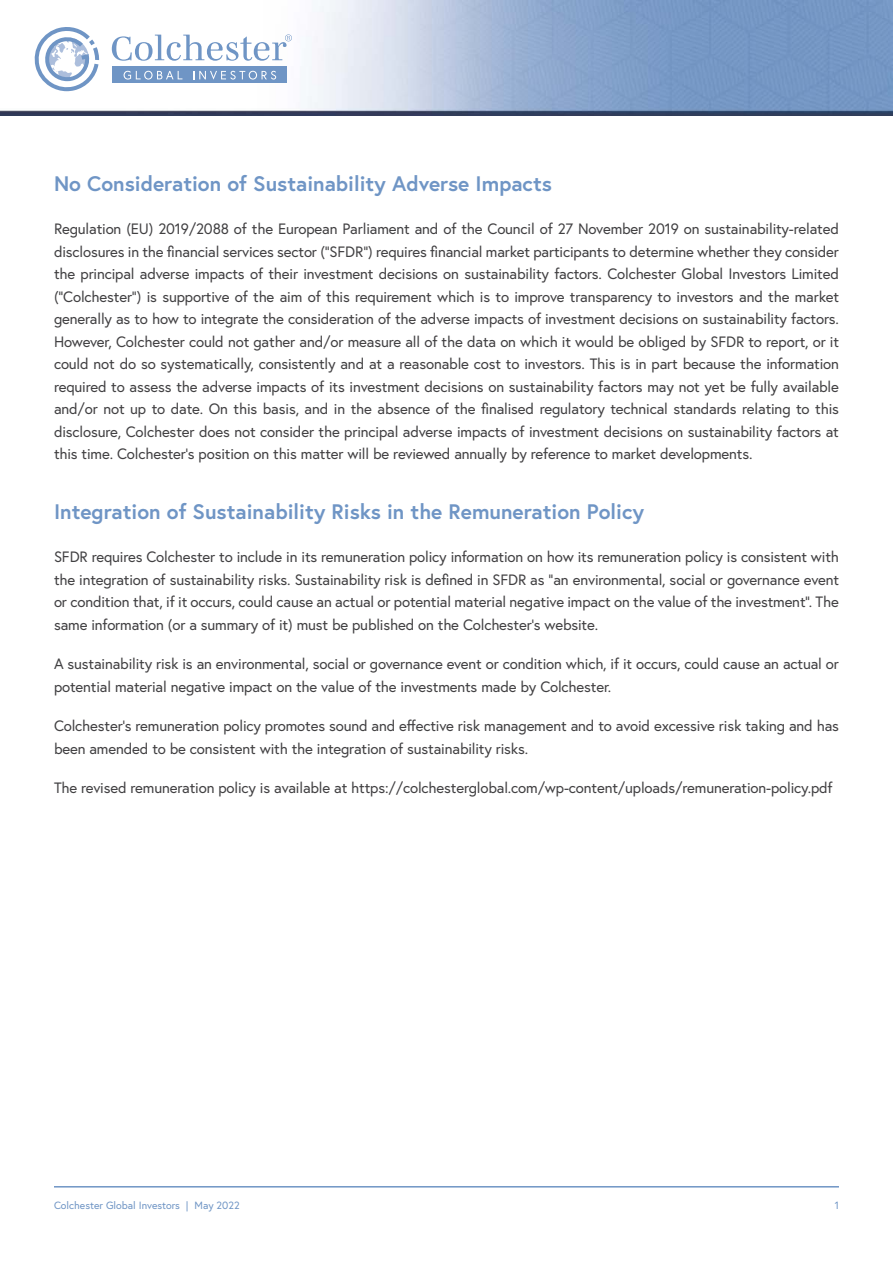
<style>
.page{position:relative;width:893px;height:1263px;background:#fff}
.page>*{position:absolute;margin:0;border:0;box-sizing:border-box;transform-origin:0 0}
.t1{font:700 21px "Europa";color:#6f95c5}
.t2{font:15px/22.5px "Europa";letter-spacing:-.01em;color:#414042;text-align:justify}
.t3{font:10.5px "Europa";color:#6f95c5}
</style>
<div class="page">
<hr style="left:54px;top:1186px;width:785px;height:1px;background:#6f95c5">
<img style="left:0;top:0;width:893px;height:115px">
<div style="left:112px;top:67px;width:175px;height:16px;background:#6f95c5"></div>
<svg style="left:35px;top:27px;width:64px;height:64px"></svg>
<svg style="left:124px;top:71px;width:58px;height:9px"></svg>
<svg style="left:193px;top:71px;width:83px;height:9px"></svg>
<svg style="left:112px;top:34px;width:180px;height:27px"></svg>
<h1 class="t1" style="left:54px;top:169px;width:499px">No Consideration of Sustainability Adverse Impacts</h1>
<p class="t2" style="left:54px;top:217px;width:787px">Regulation (EU) 2019/2088 of the European Parliament and of the Council of 27 November 2019 on sustainability-related disclosures in the financial services sector (“SFDR”) requires financial market participants to determine whether they consider the principal adverse impacts of their investment decisions on sustainability factors. Colchester Global Investors Limited (“Colchester”) is supportive of the aim of this requirement which is to improve transparency to investors and the market generally as to how to integrate the consideration of the adverse impacts of investment decisions on sustainability factors.<br>However, Colchester could not gather and/or measure all of the data on which it would be obliged by SFDR to report, or it could not do so systematically, consistently and at a reasonable cost to investors. This is in part because the information required to assess the adverse impacts of its investment decisions on sustainability factors may not yet be fully available and/or not up to date. On this basis, and in the absence of the finalised regulatory technical standards relating to this disclosure, Colchester does not consider the principal adverse impacts of investment decisions on sustainability factors at this time. Colchester’s position on this matter will be reviewed annually by reference to market developments.</p>
<h1 class="t1" style="left:54px;top:497px;width:592px">Integration of Sustainability Risks in the Remuneration Policy</h1>
<p class="t2" style="left:54px;top:546px;width:786px">SFDR requires Colchester to include in its remuneration policy information on how its remuneration policy is consistent with the integration of sustainability risks. Sustainability risk is defined in SFDR as “an environmental, social or governance event or condition that, if it occurs, could cause an actual or potential material negative impact on the value of the investment”. The same information (or a summary of it) must be published on the Colchester’s website.</p>
<p class="t2" style="left:54px;top:653px;width:786px">A sustainability risk is an environmental, social or governance event or condition which, if it occurs, could cause an actual or potential material negative impact on the value of the investments made by Colchester.</p>
<p class="t2" style="left:54px;top:715px;width:786px">Colchester’s remuneration policy promotes sound and effective risk management and to avoid excessive risk taking and has been amended to be consistent with the integration of sustainability risks.</p>
<p class="t2" style="left:54px;top:777px;width:780px">The revised remuneration policy is available at https://colchesterglobal.com/wp-content/uploads/remuneration-policy.pdf</p>
<p class="t3" style="left:54px;top:1198px;width:187px">Colchester Global Investors | May 2022</p>
<p class="t3" style="left:835px;top:1198px;width:6px">1</p>
</div>
